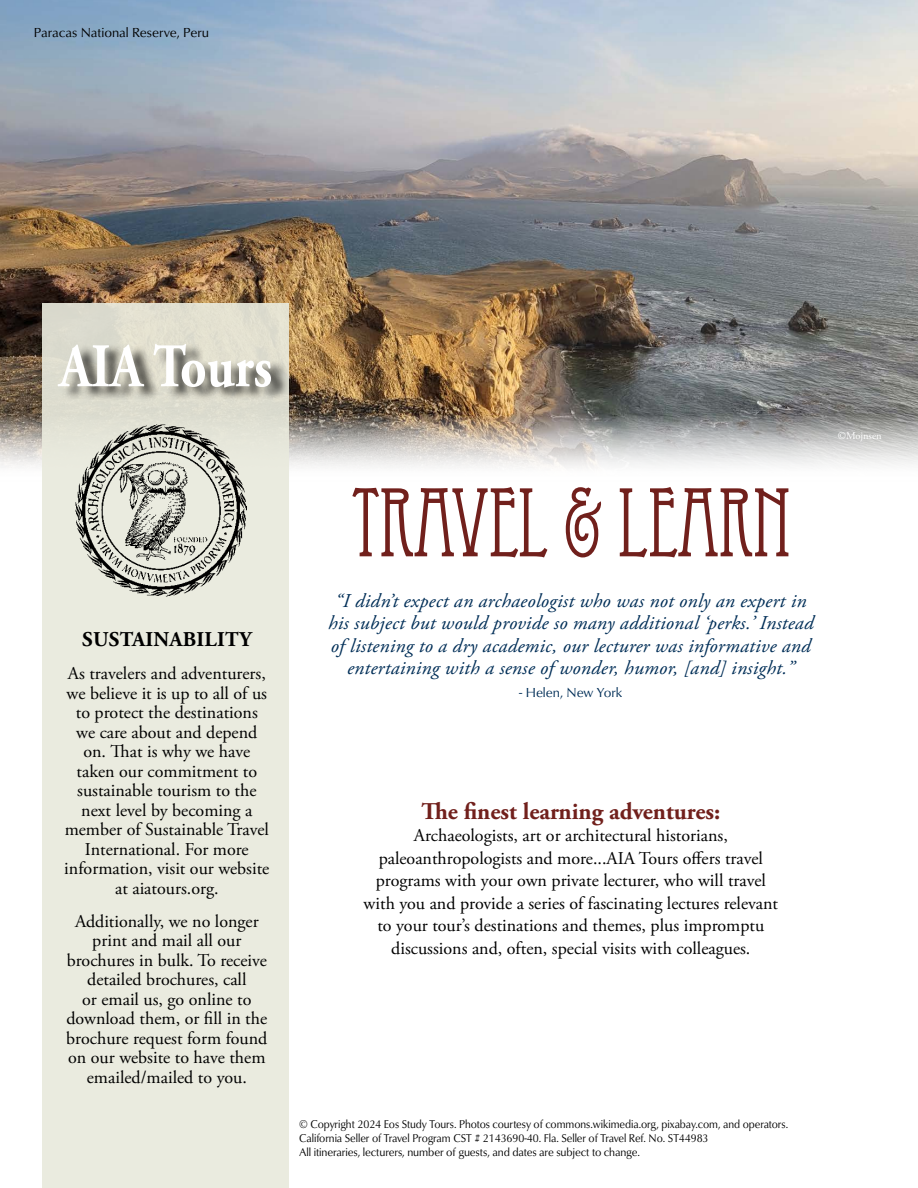
<style>
.page{position:relative;width:918px;height:1188px;background:#fff}
.page>*{position:absolute;margin:0;border:0;box-sizing:border-box;transform-origin:0 0}
.t1{font:96px "Eccentric";letter-spacing:-.03em;color:#71201c;scale:.96 1}
.t2{font:700 61.8px "Adobe Garamond Pro";color:#fff;scale:.83 1}
.t3{font:700 24px "Adobe Garamond Pro";color:#71201c}
.t4{font:700 21px "Adobe Garamond Pro";letter-spacing:.015em;color:#000}
.t5{font:italic 19.5px/22.5px "Adobe Garamond Pro";letter-spacing:.01em;color:#002e57;text-align:center}
.t6{font:18px/19.5px "Adobe Garamond Pro";color:#000;text-align:center}
.t7{font:13.5px "Classico URW";color:#000}
.t8{font:13.5px "Classico URW";color:#002e57}
.t9{font:11.7px/14px "Classico URW";letter-spacing:-.005em;color:#000;scale:.93 1}
.t10{font:10.5px "Adobe Garamond Pro";color:#fff}
</style>
<div class="page">
<img style="left:0;top:0;width:918px;height:482px">
<div style="left:42px;top:303px;width:246px;height:885px;background:#e9eadd"></div>
<div style="left:61px;top:343px;width:228px;height:58px;background:#000;opacity:.75"></div>
<img style="left:76px;top:425px;width:170px;height:172px">
<div style="left:328px;top:462px;width:485px;height:120px;background:#fff"></div>
<p class="t7" style="left:34px;top:22px;width:177px">Paracas National Reserve, Peru</p>
<h2 class="t2" style="left:59px;top:331px;width:258px">AIA Tours</h2>
<p class="t4" style="left:82px;top:628px;width:171px">SUSTAINABILITY</p>
<p class="t6" style="left:64px;top:665px;width:207px">As travelers and adventurers, we believe it is up to all of us to protect the destinations we care about and depend on. That is why we have taken our commitment to sustainable tourism to the next level by becoming a member of Sustainable Travel<br>International. For more information, visit our website at aiatours.org.</p>
<p class="t6" style="left:66px;top:912px;width:203px">Additionally, we no longer print and mail all our brochures in bulk. To receive detailed brochures, call<br>or email us, go online to download them, or fill in the brochure request form found on our website to have them emailed/mailed to you.</p>
<h1 class="t1" style="left:350px;top:468px;width:461px">TRAVEL &amp; LEARN</h1>
<p class="t5" style="left:328px;top:590px;width:487px">“I didn’t expect an archaeologist who was not only an expert in his subject but would provide so many additional ‘perks.’ Instead of listening to a dry academic, our lecturer was informative and entertaining with a sense of wonder, humor, [and] insight.”</p>
<p class="t8" style="left:519px;top:683px;width:105px">- Helen, New York</p>
<p class="t10" style="left:838px;top:429px;width:45px">©Mojnsen</p>
<h3 class="t3" style="left:421px;top:797px;width:300px">The finest learning adventures:</h3>
<p class="t6" style="left:364px;top:825px;width:415px;line-height:22.5px">Archaeologists, art or architectural historians, paleoanthropologists and more...AIA Tours offers travel programs with your own private lecturer, who will travel with you and provide a series of fascinating lectures relevant to your tour’s destinations and themes, plus impromptu discussions and, often, special visits with colleagues.</p>
<p class="t9" style="left:299px;top:1116px;width:527px">© Copyright 2024 Eos Study Tours. Photos courtesy of commons.wikimedia.org, pixabay.com, and operators.<br>California Seller of Travel Program CST # 2143690-40. Fla. Seller of Travel Ref. No. ST44983<br>All itineraries, lecturers, number of guests, and dates are subject to change.</p>
</div>
